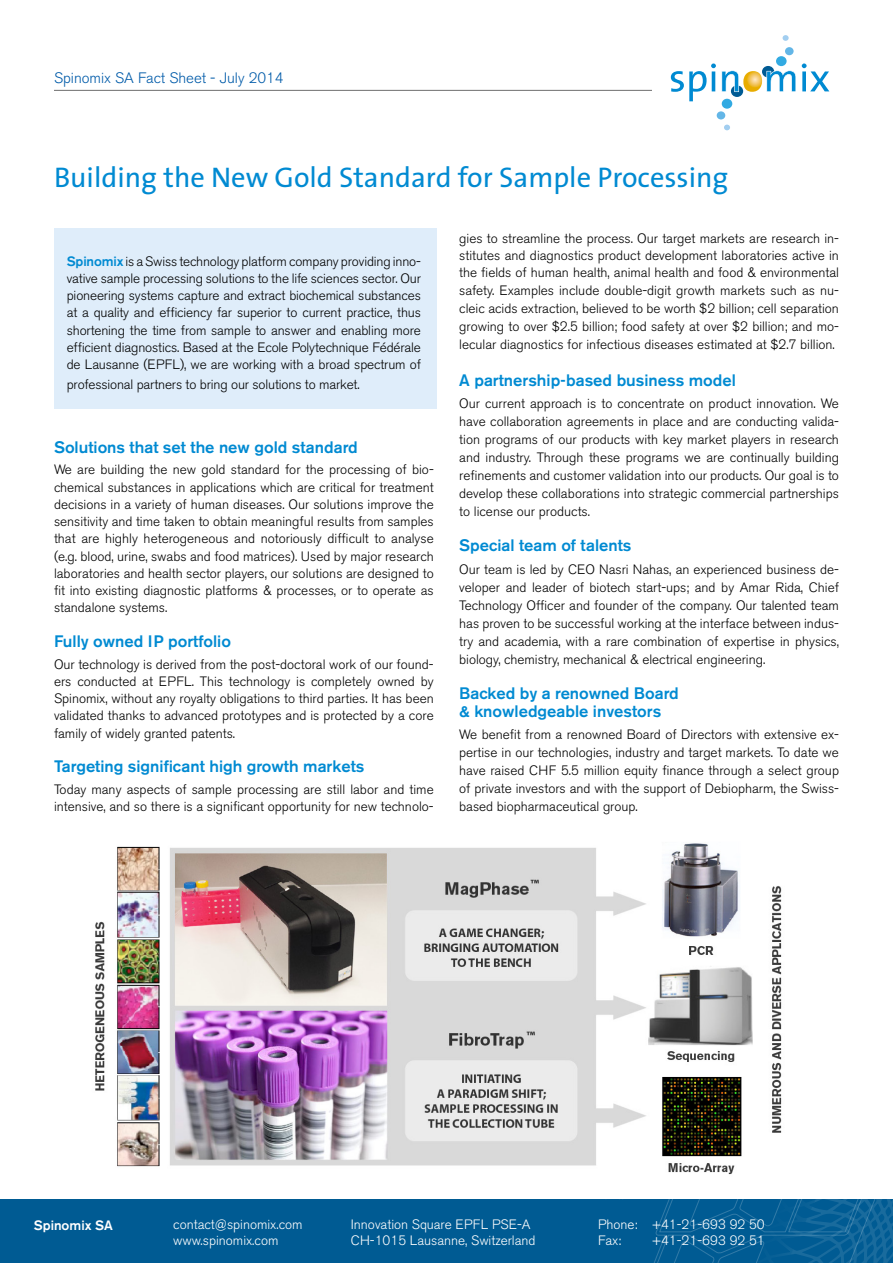
<style>
.page{position:relative;width:893px;height:1263px;background:#fff}
.page>*{position:absolute;margin:0;border:0;box-sizing:border-box;transform-origin:0 0}
.t1{font:28.5px "The Sans";color:#008ad2}
.t2{font:500 16.5px/18px "Akzidenz Grotesk BE";color:#008ad2}
.t3{font:300 15px "Akzidenz Grotesk BE";color:#005ba9}
.t4{font:300 13.5px/17.2px "Akzidenz Grotesk BE";color:#000;text-align:justify}
.t5{font:300 13.5px/16.2px "Akzidenz Grotesk BE";color:#fff}
.t6{font:500 13.5px "Akzidenz Grotesk BE";color:#fff}
.s1{font-weight:500;color:#008ad2}
</style>
<div class="page">
<div style="left:54px;top:228px;width:382px;height:180px;background:#dfedfa"></div>
<hr style="left:54px;top:90px;width:785px;height:1px;background:#6e6e6e">
<div style="left:652px;top:34px;width:194px;height:97px;background:#fff"></div>
<div style="left:776px;top:56px;width:11px;height:10px;background:#32aae2;border-radius:50%"></div>
<div style="left:785px;top:47px;width:9px;height:8px;background:#63b6e7;border-radius:50%"></div>
<div style="left:717px;top:111px;width:8px;height:8px;background:#63b6e7;border-radius:50%"></div>
<svg style="left:783px;top:35px;width:6px;height:6px"></svg>
<svg style="left:724px;top:125px;width:6px;height:5px"></svg>
<div style="left:722px;top:99px;width:10px;height:10px;background:#32aae2;border-radius:50%"></div>
<svg style="left:671px;top:63px;width:125px;height:38px"></svg>
<svg style="left:802px;top:63px;width:27px;height:28px"></svg>
<div style="left:0;top:1199px;width:893px;height:64px;background:#005b93"></div>
<svg style="left:654px;top:1199px;width:239px;height:64px"></svg>
<img style="left:95px;top:843px;width:687px;height:332px">
<p class="t3" style="left:54px;top:70px;width:231px">Spinomix SA Fact Sheet - July 2014</p>
<h1 class="t1" style="left:54px;top:154px;width:676px">Building the New Gold Standard for Sample Processing</h1>
<p class="t4" style="left:67px;top:253px;width:356px"><span class="s1">Spinomix</span> is a Swiss technology platform company providing inno&shy;vative sample processing solutions to the life sciences sector. Our pioneering systems capture and extract biochemical substances at a quality and efficiency far superior to current practice, thus shortening the time from sample to answer and enabling more efficient diagnostics. Based at the Ecole Polytechnique Fédérale de Lausanne (EPFL), we are working with a broad spectrum of</p>
<p class="t4" style="left:67px;top:376px;width:294px">professional partners to bring our solutions to market.</p>
<p class="t2" style="left:54px;top:438px;width:305px">Solutions that set the new gold standard</p>
<p class="t4" style="left:54px;top:461px;width:381px">We are building the new gold standard for the processing of bio&shy;chemical substances in applications which are critical for treatment decisions in a variety of human diseases. Our solutions improve the sensitivity and time taken to obtain meaningful results from samples that are highly heterogeneous and notoriously difficult to analyse (e.g. blood, urine, swabs and food matrices). Used by major research laboratories and health sector players, our solutions are designed to fit into existing diagnostic platforms &amp; processes, or to operate as standalone systems.</p>
<p class="t2" style="left:54px;top:632px;width:179px">Fully owned IP portfolio</p>
<p class="t4" style="left:54px;top:656px;width:381px">Our technology is derived from the post-doctoral work of our found&shy;ers conducted at EPFL. This technology is completely owned by Spinomix, without any royalty obligations to third parties. It has been validated thanks to advanced prototypes and is protected by a core family of widely granted patents.</p>
<p class="t2" style="left:54px;top:757px;width:312px">Targeting significant high growth markets</p>
<p class="t4" style="left:54px;top:781px;width:381px">Today many aspects of sample processing are still labor and time intensive, and so there is a significant opportunity for new technolo-</p>
<p class="t4" style="left:459px;top:229px;width:381px;line-height:17.7px">gies to streamline the process. Our target markets are research in&shy;stitutes and diagnostics product development laboratories active in the fields of human health, animal health and food &amp; environmental safety. Examples include double-digit growth markets such as nu&shy;cleic acids extraction, believed to be worth $2 billion; cell separation growing to over $2.5 billion; food safety at over $2 billion; and mo&shy;lecular diagnostics for infectious diseases estimated at $2.7 billion.</p>
<p class="t2" style="left:459px;top:371px;width:278px">A partnership-based business model</p>
<p class="t4" style="left:459px;top:395px;width:381px;line-height:18px">Our current approach is to concentrate on product innovation. We have collaboration agreements in place and are conducting valida&shy;tion programs of our products with key market players in research and industry. Through these programs we are continually building refinements and customer validation into our products. Our goal is to develop these collaborations into strategic commercial partnerships to license our products.</p>
<p class="t2" style="left:459px;top:536px;width:174px">Special team of talents</p>
<p class="t4" style="left:459px;top:560px;width:381px;line-height:18px">Our team is led by CEO Nasri Nahas, an experienced business de&shy;veloper and leader of biotech start-ups; and by Amar Rida, Chief Technology Officer and founder of the company. Our talented team has proven to be successful working at the interface between indus&shy;try and academia, with a rare combination of expertise in physics, biology, chemistry, mechanical &amp; electrical engineering.</p>
<p class="t2" style="left:459px;top:684px;width:221px">Backed by a renowned Board &amp; knowledgeable investors</p>
<p class="t4" style="left:459px;top:725px;width:381px;line-height:18px">We benefit from a renowned Board of Directors with extensive ex&shy;pertise in our technologies, industry and target markets. To date we have raised CHF 5.5 million equity finance through a select group of private investors and with the support of Debiopharm, the Swiss&shy;based biopharmaceutical group.</p>
<p class="t6" style="left:34px;top:1217px;width:81px">Spinomix SA</p>
<p class="t5" style="left:173px;top:1216px;width:131px">contact@spinomix.com www.spinomix.com</p>
<p class="t5" style="left:351px;top:1216px;width:186px">Innovation Square EPFL PSE-A<br>CH-1015 Lausanne, Switzerland</p>
<p class="t5" style="left:598px;top:1216px;width:168px">Phone: +41-21-693 92 50<br>Fax:</p>
<p class="t5" style="left:652px;top:1233px;width:114px">+41-21-693 92 51</p>
</div>
